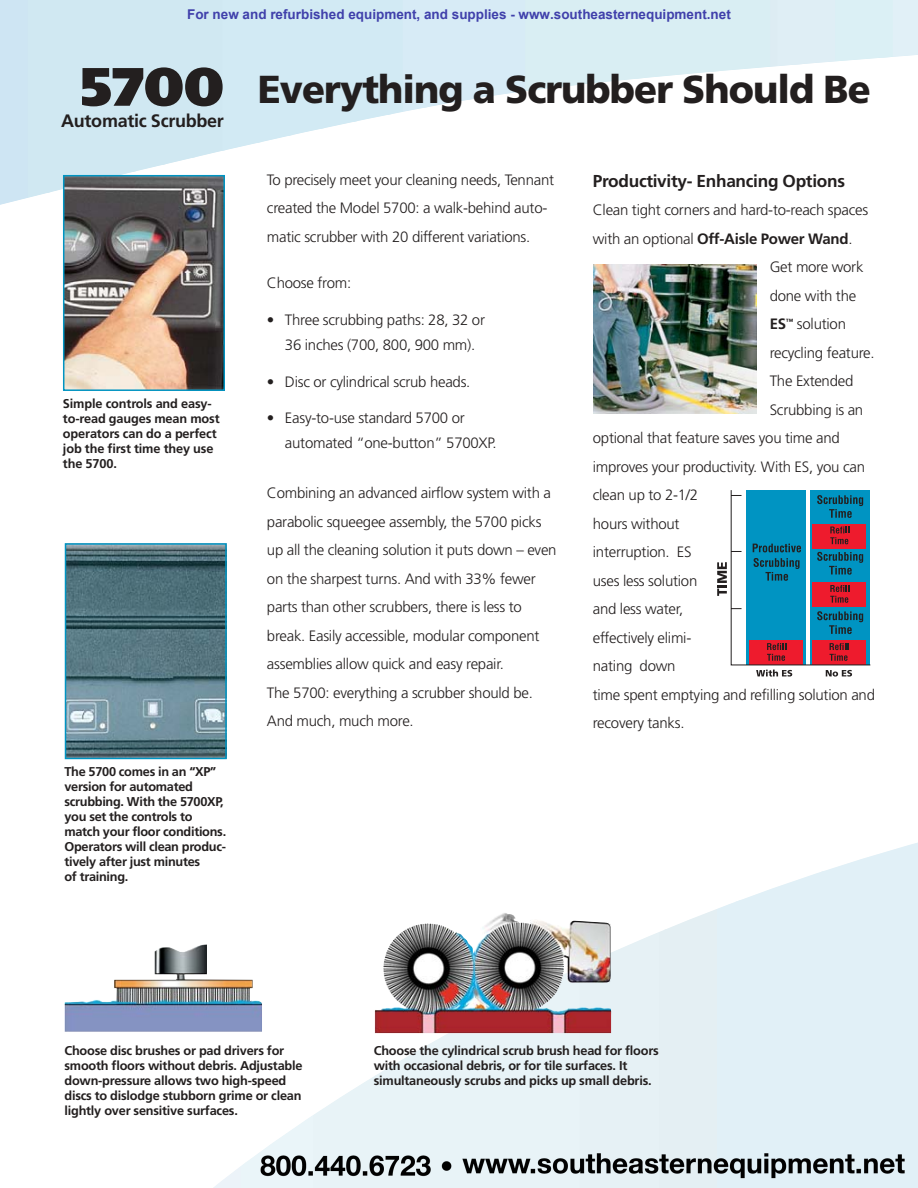
<style>
.page{position:relative;width:918px;height:1188px;background:#fff}
.page>*{position:absolute;margin:0;border:0;box-sizing:border-box;transform-origin:0 0}
.t1{font:900 54px "Frutiger";color:#231f1f}
.t2{font:900 39px "Frutiger";letter-spacing:-.025em;color:#231f1f}
.t3{font:700 18px "Frutiger";letter-spacing:-.015em;color:#231f1f}
.t4{font:700 17.25px "Frutiger";letter-spacing:-.015em;color:#231f1f}
.t5{font:300 15px/28.5px "Frutiger";letter-spacing:-.015em;color:#231f1f}
.t6{font:700 15px "Frutiger";letter-spacing:-.015em;color:#231f1f}
.t7{font:700 13.5px "Arial";color:#4040ab}
.t8{font:700 12.75px/15px "Frutiger";letter-spacing:-.015em;color:#231f1f}
.s1{font-weight:300}
.s2{font-weight:700}
</style>
<div class="page">
<img style="left:375px;top:912px;width:236px;height:121px">
<img style="left:65px;top:945px;width:197px;height:87px">
<img style="left:66px;top:178px;width:156px;height:210px">
<div style="left:63px;top:175px;width:162px;height:216px;border:2px solid #0094c2"></div>
<img style="left:68px;top:546px;width:156px;height:210px">
<div style="left:65px;top:543px;width:162px;height:216px;border:2px solid #0094c2"></div>
<svg style="left:717px;top:490px;width:153px;height:187px"></svg>
<img style="left:594px;top:265px;width:162px;height:149px">
<img style="left:213px;top:1118px;width:705px;height:70px">
<p class="t7" style="left:187px;top:5px;width:545px">For new and refurbished equipment, and supplies - www.southeasternequipment.net</p>
<h1 class="t1" style="left:80px;top:65px;width:145px">5700</h1>
<p class="t3" style="left:61px;top:113px;width:164px">Automatic Scrubber</p>
<p class="t8" style="left:63px;top:397px;width:158px">Simple controls and easy&shy;to-read gauges mean most operators can do a perfect job the first time they use the 5700.</p>
<p class="t8" style="left:64px;top:765px;width:163px">The 5700 comes in an “XP” version for automated scrubbing. With the 5700XP, you set the controls to match your floor conditions.<br>Operators will clean produc&shy;tively after just minutes<br>of training.</p>
<h2 class="t2" style="left:258px;top:74px;width:615px">Everything a Scrubber Should Be</h2>
<p class="t5" style="left:267px;top:167px;width:289px">To precisely meet your cleaning needs, Tennant created the Model 5700: a walk-behind auto&shy;matic scrubber with 20 different variations.</p>
<p class="t5" style="left:267px;top:270px;width:86px">Choose from:</p>
<p class="t5" style="left:267px;top:308px;width:220px;line-height:25.5px;text-align:center">• Three scrubbing paths: 28, 32 or<br>36 inches (700, 800, 900 mm).</p>
<p class="t5" style="left:267px;top:368px;width:205px">• Disc or cylindrical scrub heads.</p>
<p class="t5" style="left:285px;top:406px;width:213px;line-height:25.5px;text-indent:-18px">• Easy-to-use standard 5700 or automated “one-button” 5700XP.</p>
<p class="t5" style="left:267px;top:480px;width:291px">Combining an advanced airflow system with a parabolic squeegee assembly, the 5700 picks up all the cleaning solution it puts down – even on the sharpest turns. And with 33% fewer parts than other scrubbers, there is less to break. Easily accessible, modular component assemblies allow quick and easy repair.<br>The 5700: everything a scrubber should be.<br>And much, much more.</p>
<p class="t4" style="left:593px;top:174px;width:254px">Productivity- Enhancing Options</p>
<p class="t5" style="left:593px;top:197px;width:277px">Clean tight corners and hard-to-reach spaces</p>
<p class="t6" style="left:593px;top:232px;width:261px"><span class="s1">with an optional</span> Off-Aisle Power Wand<span class="s1">.</span></p>
<p class="t5" style="left:770px;top:254px;width:95px">Get more work</p>
<p class="t5" style="left:770px;top:282px;width:88px">done with the</p>
<p class="t5" style="left:770px;top:311px;width:78px"><span class="s2">ES</span><sup>™</sup> solution</p>
<p class="t5" style="left:770px;top:339px;width:106px">recycling feature.</p>
<p class="t5" style="left:770px;top:368px;width:85px">The Extended</p>
<p class="t5" style="left:770px;top:396px;width:95px">Scrubbing is an</p>
<p class="t5" style="left:593px;top:425px;width:249px">optional that feature saves you time and</p>
<p class="t5" style="left:593px;top:453px;width:274px">improves your productivity. With ES, you can</p>
<p class="t5" style="left:593px;top:482px;width:107px">clean up to 2-1/2</p>
<p class="t5" style="left:593px;top:510px;width:88px">hours without</p>
<p class="t5" style="left:593px;top:539px;width:100px">interruption. ES</p>
<p class="t5" style="left:593px;top:567px;width:106px">uses less solution</p>
<p class="t5" style="left:593px;top:596px;width:92px">and less water,</p>
<p class="t5" style="left:593px;top:624px;width:100px">effectively elimi-</p>
<p class="t5" style="left:593px;top:653px;width:84px">nating down</p>
<p class="t5" style="left:593px;top:681px;width:284px">time spent emptying and refilling solution and</p>
<p class="t5" style="left:593px;top:710px;width:93px">recovery tanks.</p>
<p class="t8" style="left:64px;top:1044px;width:240px">Choose disc brushes or pad drivers for smooth floors without debris. Adjustable down-pressure allows two high-speed discs to dislodge stubborn grime or clean lightly over sensitive surfaces.</p>
<p class="t8" style="left:374px;top:1044px;width:287px">Choose the cylindrical scrub brush head for floors with occasional debris, or for tile surfaces. It simultaneously scrubs and picks up small debris.</p>
</div>
